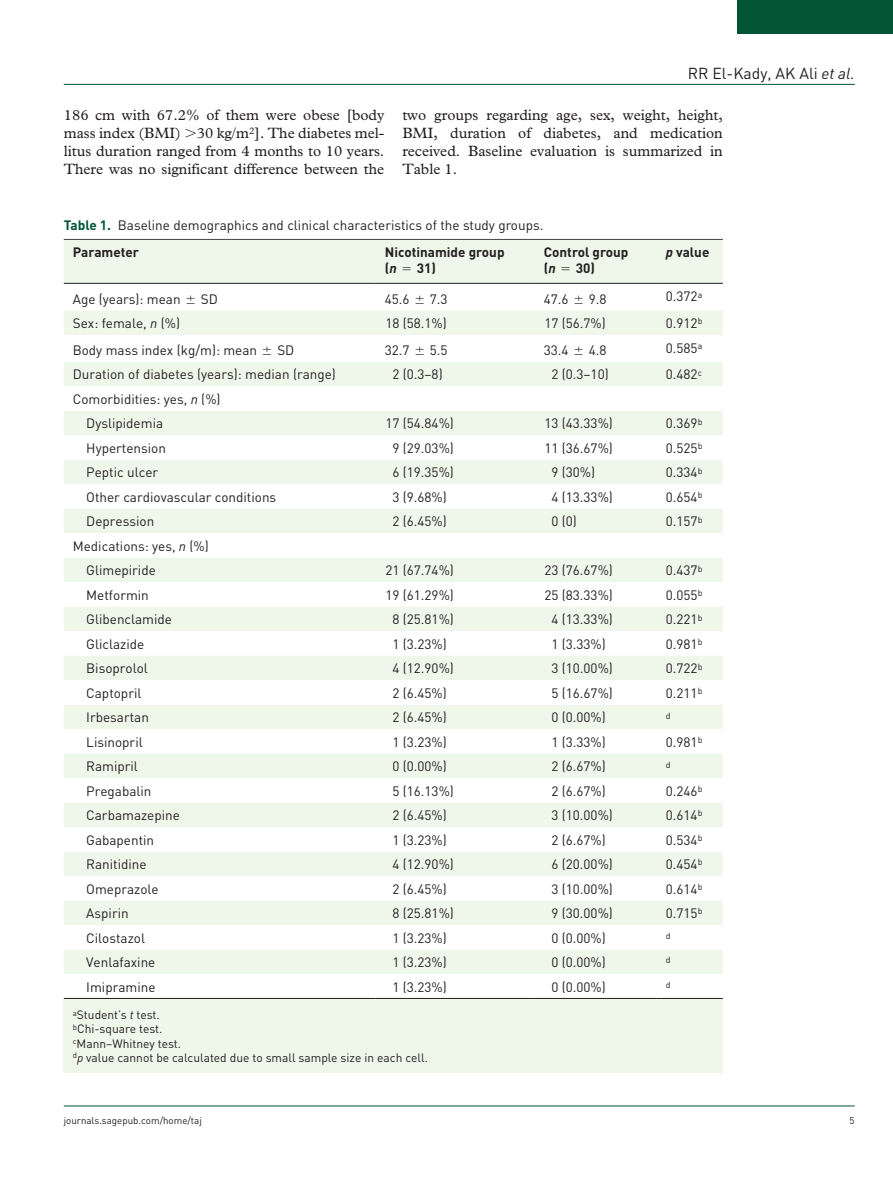
<style>
.page{position:relative;width:893px;height:1191px;background:#fff}
.page>*{position:absolute;margin:0;border:0;box-sizing:border-box;transform-origin:0 0}
.t1{font:15.75px "DIN";color:#231f20}
.t2{font:15px/18px "Plantin Std";color:#231f20;text-align:justify}
.t3{font:13.5px/24.5px "DIN";color:#231f20}
.t4{font:700 13.5px/15.8px "DIN";color:#231f20}
.t5{font:12px/14.2px "DIN";color:#231f20}
.t6{font:9.75px "DIN";color:#231f20}
.t7{font:8.7px "DIN";color:#231f20}
.s1{font-style:italic}
.s2{font-weight:700;color:#015436}
.s3{font-weight:700}
</style>
<div class="page">
<hr style="left:64px;top:84px;width:791px;height:1px;background:#015436">
<hr style="left:64px;top:1105px;width:791px;height:1px;background:#015436">
<div style="left:738px;top:0;width:155px;height:34px;background:#015436"></div>
<div style="left:64px;top:998px;width:659px;height:75px;background:#eff7ea"></div>
<hr style="left:64px;top:239px;width:659px;height:1px;background:#231f20">
<div style="left:64px;top:240px;width:659px;height:43px;background:#eff7ea"></div>
<svg style="left:64px;top:311px;width:659px;height:663px;fill:#eff7ea"></svg>
<hr style="left:64px;top:283px;width:312px;height:1px;background:#231f20">
<hr style="left:376px;top:283px;width:159px;height:1px;background:#231f20">
<hr style="left:535px;top:283px;width:122px;height:1px;background:#231f20">
<hr style="left:657px;top:283px;width:66px;height:1px;background:#231f20">
<hr style="left:64px;top:998px;width:312px;height:1px;background:#231f20">
<hr style="left:376px;top:998px;width:159px;height:1px;background:#231f20">
<hr style="left:535px;top:998px;width:122px;height:1px;background:#231f20">
<hr style="left:657px;top:998px;width:66px;height:1px;background:#231f20">
<svg style="left:403px;top:267px;width:8px;height:3px"></svg>
<svg style="left:562px;top:267px;width:8px;height:3px"></svg>
<svg style="left:263px;top:346px;width:8px;height:8px"></svg>
<svg style="left:416px;top:346px;width:8px;height:8px"></svg>
<svg style="left:575px;top:346px;width:8px;height:8px"></svg>
<p class="t1" style="left:688px;top:63px;width:168px">RR El-Kady, AK Ali <span class="s1">et al.</span></p>
<p class="t2" style="left:64px;top:106px;width:322px">186 cm with 67.2% of them were obese [body mass index (BMI) 30 kg/m<sup>2</sup>]. The diabetes mel&shy;litus duration ranged from 4 months to 10 years.<br>There was no significant difference between the</p>
<p class="t2" style="left:402px;top:106px;width:322px">two groups regarding age, sex, weight, height, BMI, duration of diabetes, and medication received. Baseline evaluation is summarized in Table 1.</p>
<p class="t3" style="left:73px;top:211px;width:472px;line-height:27px;text-indent:-9px"><span class="s2">Table 1.</span> Baseline demographics and clinical characteristics of the study groups.<br><span class="s3">Parameter</span></p>
<p class="t4" style="left:544px;top:244px;width:86px">Control group (<span class="s1">n</span></p>
<p class="t4" style="left:385px;top:244px;width:121px">Nicotinamide group (<span class="s1">n</span></p>
<p class="t4" style="left:417px;top:259px;width:21px">31)</p>
<p class="t4" style="left:576px;top:259px;width:21px">30)</p>
<p class="t4" style="left:666px;top:244px;width:45px"><span class="s1">p</span> value</p>
<p class="t3" style="left:73px;top:286px;width:109px">Age (years): mean</p>
<p class="t3" style="left:201px;top:286px;width:19px">SD</p>
<p class="t3" style="left:385px;top:286px;width:26px">45.6</p>
<p class="t3" style="left:430px;top:286px;width:19px">7.3</p>
<p class="t3" style="left:544px;top:286px;width:26px">47.6</p>
<p class="t3" style="left:589px;top:286px;width:19px">9.8</p>
<p class="t3" style="left:666px;top:284px;width:38px">0.372<sup>a</sup></p>
<p class="t3" style="left:73px;top:311px;width:109px">Sex: female, <span class="s1">n</span> (%)</p>
<p class="t3" style="left:385px;top:311px;width:63px">18 (58.1%)</p>
<p class="t3" style="left:544px;top:311px;width:63px">17 (56.7%)</p>
<p class="t3" style="left:666px;top:311px;width:38px">0.912<sup>b</sup></p>
<p class="t3" style="left:73px;top:337px;width:186px">Body mass index (kg/m): mean</p>
<p class="t3" style="left:277px;top:337px;width:19px">SD</p>
<p class="t3" style="left:385px;top:337px;width:26px">32.7</p>
<p class="t3" style="left:430px;top:337px;width:19px">5.5</p>
<p class="t3" style="left:544px;top:337px;width:26px">33.4</p>
<p class="t3" style="left:589px;top:337px;width:19px">4.8</p>
<p class="t3" style="left:666px;top:335px;width:38px">0.585<sup>a</sup></p>
<p class="t3" style="left:73px;top:362px;width:265px">Duration of diabetes (years): median (range)</p>
<p class="t3" style="left:392px;top:362px;width:52px">2 (0.3–8)</p>
<p class="t3" style="left:551px;top:362px;width:59px">2 (0.3–10)</p>
<p class="t3" style="left:666px;top:362px;width:38px">0.482<sup>c</sup></p>
<p class="t3" style="left:86px;top:386px;width:136px;text-indent:-14px">Comorbidities: yes, <span class="s1">n</span> (%)<br>Dyslipidemia</p>
<p class="t3" style="left:385px;top:411px;width:70px">17 (54.84%)</p>
<p class="t3" style="left:544px;top:411px;width:70px">13 (43.33%)</p>
<p class="t3" style="left:666px;top:411px;width:38px">0.369<sup>b</sup></p>
<p class="t3" style="left:86px;top:435px;width:81px">Hypertension</p>
<p class="t3" style="left:392px;top:435px;width:63px">9 (29.03%)</p>
<p class="t3" style="left:544px;top:435px;width:70px">11 (36.67%)</p>
<p class="t3" style="left:666px;top:435px;width:38px">0.525<sup>b</sup></p>
<p class="t3" style="left:86px;top:460px;width:73px">Peptic ulcer</p>
<p class="t3" style="left:392px;top:460px;width:63px">6 (19.35%)</p>
<p class="t3" style="left:551px;top:460px;width:45px">9 (30%)</p>
<p class="t3" style="left:666px;top:460px;width:38px">0.334<sup>b</sup></p>
<p class="t3" style="left:86px;top:484px;width:192px">Other cardiovascular conditions</p>
<p class="t3" style="left:392px;top:484px;width:56px">3 (9.68%)</p>
<p class="t3" style="left:551px;top:484px;width:63px">4 (13.33%)</p>
<p class="t3" style="left:666px;top:484px;width:38px">0.654<sup>b</sup></p>
<p class="t3" style="left:86px;top:509px;width:69px">Depression</p>
<p class="t3" style="left:392px;top:509px;width:56px">2 (6.45%)</p>
<p class="t3" style="left:551px;top:509px;width:27px">0 (0)</p>
<p class="t3" style="left:666px;top:509px;width:38px">0.157<sup>b</sup></p>
<p class="t3" style="left:86px;top:533px;width:124px;text-indent:-14px">Medications: yes, <span class="s1">n</span> (%)<br>Glimepiride</p>
<p class="t3" style="left:385px;top:558px;width:70px">21 (67.74%)</p>
<p class="t3" style="left:544px;top:558px;width:70px">23 (76.67%)</p>
<p class="t3" style="left:666px;top:558px;width:38px">0.437<sup>b</sup></p>
<p class="t3" style="left:86px;top:582px;width:64px">Metformin</p>
<p class="t3" style="left:385px;top:582px;width:70px">19 (61.29%)</p>
<p class="t3" style="left:544px;top:582px;width:70px">25 (83.33%)</p>
<p class="t3" style="left:666px;top:582px;width:38px">0.055<sup>b</sup></p>
<p class="t3" style="left:86px;top:607px;width:87px">Glibenclamide</p>
<p class="t3" style="left:392px;top:607px;width:63px">8 (25.81%)</p>
<p class="t3" style="left:551px;top:607px;width:63px">4 (13.33%)</p>
<p class="t3" style="left:666px;top:607px;width:38px">0.221<sup>b</sup></p>
<p class="t3" style="left:86px;top:631px;width:60px">Gliclazide</p>
<p class="t3" style="left:392px;top:631px;width:56px">1 (3.23%)</p>
<p class="t3" style="left:551px;top:631px;width:56px">1 (3.33%)</p>
<p class="t3" style="left:666px;top:631px;width:38px">0.981<sup>b</sup></p>
<p class="t3" style="left:86px;top:656px;width:63px">Bisoprolol</p>
<p class="t3" style="left:392px;top:656px;width:63px">4 (12.90%)</p>
<p class="t3" style="left:551px;top:656px;width:63px">3 (10.00%)</p>
<p class="t3" style="left:666px;top:656px;width:38px">0.722<sup>b</sup></p>
<p class="t3" style="left:86px;top:680px;width:57px">Captopril</p>
<p class="t3" style="left:392px;top:680px;width:56px">2 (6.45%)</p>
<p class="t3" style="left:551px;top:680px;width:63px">5 (16.67%)</p>
<p class="t3" style="left:666px;top:680px;width:38px">0.211<sup>b</sup></p>
<p class="t3" style="left:86px;top:705px;width:64px">Irbesartan</p>
<p class="t3" style="left:392px;top:705px;width:56px">2 (6.45%)</p>
<p class="t3" style="left:551px;top:705px;width:56px">0 (0.00%)</p>
<p class="t7" style="left:666px;top:710px;width:6px">d</p>
<p class="t3" style="left:86px;top:729px;width:58px">Lisinopril</p>
<p class="t3" style="left:392px;top:729px;width:56px">1 (3.23%)</p>
<p class="t3" style="left:551px;top:729px;width:56px">1 (3.33%)</p>
<p class="t3" style="left:666px;top:729px;width:38px">0.981<sup>b</sup></p>
<p class="t3" style="left:86px;top:754px;width:53px">Ramipril</p>
<p class="t3" style="left:392px;top:754px;width:56px">0 (0.00%)</p>
<p class="t3" style="left:551px;top:754px;width:56px">2 (6.67%)</p>
<p class="t7" style="left:666px;top:759px;width:6px">d</p>
<p class="t3" style="left:86px;top:778px;width:67px">Pregabalin</p>
<p class="t3" style="left:392px;top:778px;width:63px">5 (16.13%)</p>
<p class="t3" style="left:551px;top:778px;width:56px">2 (6.67%)</p>
<p class="t3" style="left:666px;top:778px;width:38px">0.246<sup>b</sup></p>
<p class="t3" style="left:86px;top:803px;width:95px">Carbamazepine</p>
<p class="t3" style="left:392px;top:803px;width:56px">2 (6.45%)</p>
<p class="t3" style="left:551px;top:803px;width:63px">3 (10.00%)</p>
<p class="t3" style="left:666px;top:803px;width:38px">0.614<sup>b</sup></p>
<p class="t3" style="left:86px;top:827px;width:69px">Gabapentin</p>
<p class="t3" style="left:392px;top:827px;width:56px">1 (3.23%)</p>
<p class="t3" style="left:551px;top:827px;width:56px">2 (6.67%)</p>
<p class="t3" style="left:666px;top:827px;width:38px">0.534<sup>b</sup></p>
<p class="t3" style="left:86px;top:852px;width:62px">Ranitidine</p>
<p class="t3" style="left:392px;top:852px;width:63px">4 (12.90%)</p>
<p class="t3" style="left:551px;top:852px;width:63px">6 (20.00%)</p>
<p class="t3" style="left:666px;top:852px;width:38px">0.454<sup>b</sup></p>
<p class="t3" style="left:86px;top:876px;width:74px">Omeprazole</p>
<p class="t3" style="left:392px;top:876px;width:56px">2 (6.45%)</p>
<p class="t3" style="left:551px;top:876px;width:63px">3 (10.00%)</p>
<p class="t3" style="left:666px;top:876px;width:38px">0.614<sup>b</sup></p>
<p class="t3" style="left:86px;top:901px;width:44px">Aspirin</p>
<p class="t3" style="left:392px;top:901px;width:63px">8 (25.81%)</p>
<p class="t3" style="left:551px;top:901px;width:63px">9 (30.00%)</p>
<p class="t3" style="left:666px;top:901px;width:38px">0.715<sup>b</sup></p>
<p class="t3" style="left:86px;top:925px;width:60px">Cilostazol</p>
<p class="t3" style="left:392px;top:925px;width:56px">1 (3.23%)</p>
<p class="t3" style="left:551px;top:925px;width:56px">0 (0.00%)</p>
<p class="t7" style="left:666px;top:930px;width:6px">d</p>
<p class="t3" style="left:86px;top:950px;width:71px">Venlafaxine</p>
<p class="t3" style="left:392px;top:950px;width:56px">1 (3.23%)</p>
<p class="t3" style="left:551px;top:950px;width:56px">0 (0.00%)</p>
<p class="t7" style="left:666px;top:955px;width:6px">d</p>
<p class="t3" style="left:86px;top:974px;width:71px">Imipramine</p>
<p class="t3" style="left:392px;top:974px;width:56px">1 (3.23%)</p>
<p class="t3" style="left:551px;top:974px;width:56px">0 (0.00%)</p>
<p class="t7" style="left:666px;top:979px;width:6px">d</p>
<p class="t5" style="left:73px;top:1007px;width:357px"><sup>a</sup>Student’s <span class="s1">t</span> test.<br><sup>b</sup>Chi-square test.<br><sup>c</sup>Mann–Whitney test.<br><sup>d</sup><span class="s1">p</span> value cannot be calculated due to small sample size in each cell.</p>
<p class="t6" style="left:64px;top:1114px;width:140px">journals.sagepub.com/home/taj</p>
<p class="t6" style="left:850px;top:1114px;width:7px">5</p>
</div>
